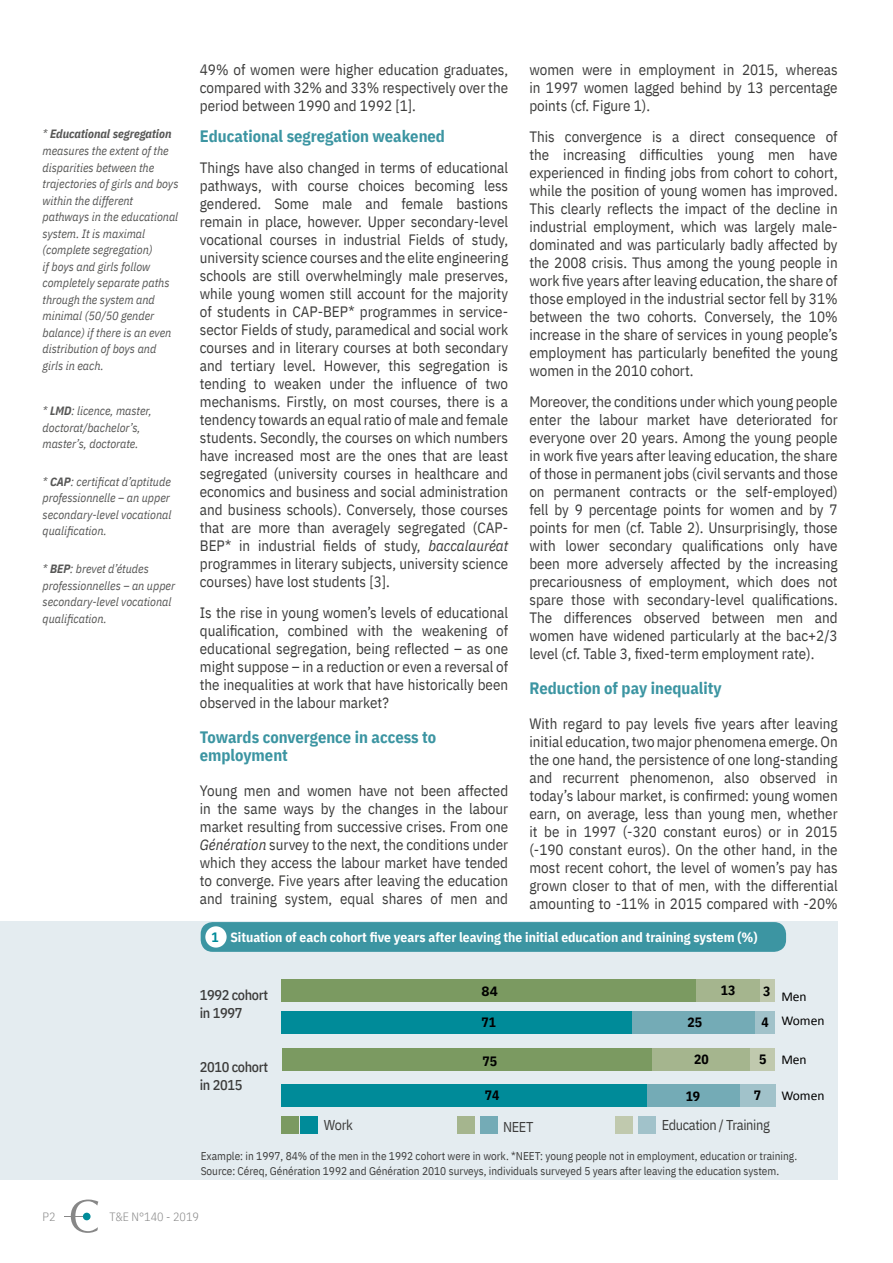
<style>
.page{position:relative;width:893px;height:1263px;background:#fff}
.page>*{position:absolute;margin:0;border:0;box-sizing:border-box;transform-origin:0 0}
.t1{font:700 16.5px/18px "IBM Plex Sans Cond";color:#3c95a2}
.t2{font:15px/18px "IBM Plex Sans Cond";color:#3c3c3b;text-align:justify}
.t3{font:500 14.25px/18px "IBM Plex Sans Cond";letter-spacing:-.025em;color:#3c3c3b}
.t4{font:14.25px "IBM Plex Sans Cond";letter-spacing:-.025em;color:#3c3c3b}
.t5{font:700 13.5px "IBM Plex Sans Cond";color:#fff}
.t6{font:700 13.5px "IBM Plex Sans Cond";color:#000}
.t7{font:13.5px/23.9px "Calibri";color:#000}
.t8{font:700 13.5px "IBM Plex Mono";color:#000}
.t9{font:italic 12px/16.5px "IBM Plex Sans Cond";color:#575756}
.t10{font:300 12px "IBM Plex Sans Cond";color:#878787}
.t11{font:11.25px/15px "IBM Plex Sans Cond";color:#3c3c3b}
.s1{font-weight:700}
.s2{font-style:italic}
.s3{color:#008b99}
</style>
<div class="page">
<svg style="left:64px;top:1199px;width:34px;height:34px"></svg>
<div style="left:83px;top:1213px;width:8px;height:7px;background:#008b99;border-radius:50%"></div>
<div style="left:0;top:921px;width:838px;height:259px;background:#e4ecf0"></div>
<div style="left:201px;top:922px;width:585px;height:30px;background:#3c95a2;border-radius:12px"></div>
<div style="left:205px;top:926px;width:22px;height:21px;background:#fff;border-radius:50%"></div>
<div style="left:282px;top:979px;width:414px;height:23px;background:#7b9a61"></div>
<div style="left:282px;top:1011px;width:350px;height:22px;background:#008b99"></div>
<div style="left:282px;top:1048px;width:370px;height:22px;background:#7b9a61"></div>
<div style="left:282px;top:1084px;width:365px;height:22px;background:#008b99"></div>
<div style="left:696px;top:979px;width:64px;height:23px;background:#a5b58e"></div>
<div style="left:760px;top:979px;width:15px;height:23px;background:#c0c9ae"></div>
<div style="left:632px;top:1011px;width:123px;height:22px;background:#74abb6"></div>
<div style="left:755px;top:1011px;width:20px;height:22px;background:#a1c2ca"></div>
<div style="left:652px;top:1048px;width:98px;height:22px;background:#a5b58e"></div>
<div style="left:750px;top:1048px;width:25px;height:22px;background:#c0c9ae"></div>
<div style="left:647px;top:1084px;width:93px;height:22px;background:#74abb6"></div>
<div style="left:740px;top:1084px;width:36px;height:22px;background:#a1c2ca"></div>
<div style="left:282px;top:1117px;width:17px;height:17px;background:#7b9a61"></div>
<div style="left:458px;top:1117px;width:17px;height:17px;background:#a5b58e"></div>
<div style="left:301px;top:1117px;width:17px;height:17px;background:#008b99"></div>
<div style="left:480px;top:1117px;width:17px;height:17px;background:#74abb6"></div>
<div style="left:615px;top:1117px;width:17px;height:17px;background:#c0c9ae"></div>
<div style="left:638px;top:1117px;width:17px;height:17px;background:#a1c2ca"></div>
<p class="t9" style="left:43px;top:125px;width:137px">* <span class="s1">Educational segregation </span>measures the extent of the disparities between the trajectories of girls and boys within the different pathways in the educational system. It is maximal (complete segregation)<br>if boys and girls follow completely separate paths through the system and minimal (50/50 gender balance) if there is an even distribution of boys and girls in each.</p>
<p class="t9" style="left:43px;top:402px;width:111px">* <span class="s1">LMD</span>: licence, master, doctorat/bachelor’s, master’s, doctorate.</p>
<p class="t9" style="left:43px;top:472px;width:130px">* <span class="s1">CAP</span>: certificat d’aptitude professionnelle – an upper secondary-level vocational qualification.</p>
<p class="t9" style="left:43px;top:560px;width:134px">* <span class="s1">BEP</span>: brevet d’études professionnelles – an upper secondary-level vocational qualification.</p>
<p class="t2" style="left:200px;top:60px;width:310px">49% of women were higher education graduates, compared with 32% and 33% respectively over the period between 1990 and 1992 [1].</p>
<p class="t1" style="left:200px;top:126px;width:247px">Educational segregation weakened</p>
<p class="t2" style="left:200px;top:157px;width:310px">Things have also changed in terms of educational pathways, with course choices becoming less gendered. Some male and female bastions remain in place, however. Upper secondary-level vocational courses in industrial Fields of study, university science courses and the elite engineering schools are still overwhelmingly male preserves, while young women still account for the majority of students in CAP-BEP* programmes in service&shy;sector Fields of study, paramedical and social work courses and in literary courses at both secondary and tertiary level. However, this segregation is tending to weaken under the influence of two mechanisms. Firstly, on most courses, there is a tendency towards an equal ratio of male and female students. Secondly, the courses on which numbers have increased most are the ones that are least segregated (university courses in healthcare and economics and business and social administration and business schools). Conversely, those courses that are more than averagely segregated (CAP-BEP* in industrial fields of study, <span class="s2">baccalauréat </span>programmes in literary subjects, university science courses) have lost students [3].</p>
<p class="t2" style="left:200px;top:602px;width:310px">Is the rise in young women’s levels of educational qualification, combined with the weakening of educational segregation, being reflected – as one might suppose – in a reduction or even a reversal of the inequalities at work that have historically been observed in the labour market?</p>
<p class="t1" style="left:200px;top:727px;width:238px">Towards convergence in access to employment</p>
<p class="t2" style="left:200px;top:780px;width:310px">Young men and women have not been affected in the same ways by the changes in the labour market resulting from successive crises. From one <span class="s2">Génération</span> survey to the next, the conditions under which they access the labour market have tended to converge. Five years after leaving the education and training system, equal shares of men and</p>
<p class="t2" style="left:529px;top:60px;width:310px">women were in employment in 2015, whereas in 1997 women lagged behind by 13 percentage points (cf. Figure 1).</p>
<p class="t2" style="left:529px;top:127px;width:310px">This convergence is a direct consequence of the increasing difficulties young men have experienced in finding jobs from cohort to cohort, while the position of young women has improved.<br>This clearly reflects the impact of the decline in industrial employment, which was largely male&shy;dominated and was particularly badly affected by the 2008 crisis. Thus among the young people in work five years after leaving education, the share of those employed in the industrial sector fell by 31% between the two cohorts. Conversely, the 10% increase in the share of services in young people’s employment has particularly benefited the young women in the 2010 cohort.</p>
<p class="t2" style="left:529px;top:391px;width:310px">Moreover, the conditions under which young people enter the labour market have deteriorated for everyone over 20 years. Among the young people in work five years after leaving education, the share of those in permanent jobs (civil servants and those on permanent contracts or the self-employed) fell by 9 percentage points for women and by 7 points for men (cf. Table 2). Unsurprisingly, those with lower secondary qualifications only have been more adversely affected by the increasing precariousness of employment, which does not spare those with secondary-level qualifications.<br>The differences observed between men and women have widened particularly at the bac+2/3 level (cf. Table 3, fixed-term employment rate).</p>
<p class="t1" style="left:529px;top:678px;width:194px">Reduction of pay inequality</p>
<p class="t2" style="left:529px;top:713px;width:310px">With regard to pay levels five years after leaving initial education, two major phenomena emerge. On the one hand, the persistence of one long-standing and recurrent phenomenon, also observed in today’s labour market, is confirmed: young women earn, on average, less than young men, whether it be in 1997 (-320 constant euros) or in 2015 (-190 constant euros). On the other hand, in the most recent cohort, the level of women’s pay has grown closer to that of men, with the differential amounting to -11% in 2015 compared with -20%</p>
<p class="t5" style="left:211px;top:927px;width:548px"><span class="s3">1</span> Situation of each cohort five years after leaving the initial education and training system (%)</p>
<p class="t3" style="left:200px;top:985px;width:70px">1992 cohort in 1997</p>
<p class="t3" style="left:200px;top:1057px;width:70px">2010 cohort in 2015</p>
<p class="t8" style="left:482px;top:980px;width:18px">84</p>
<p class="t6" style="left:482px;top:1011px;width:16px">71</p>
<p class="t6" style="left:483px;top:1050px;width:16px">75</p>
<p class="t6" style="left:485px;top:1085px;width:16px">74</p>
<p class="t6" style="left:721px;top:980px;width:16px">13</p>
<p class="t6" style="left:763px;top:981px;width:9px">3</p>
<p class="t6" style="left:687px;top:1012px;width:16px">25</p>
<p class="t6" style="left:761px;top:1011px;width:9px">4</p>
<p class="t6" style="left:694px;top:1049px;width:16px">20</p>
<p class="t6" style="left:686px;top:1085px;width:16px">19</p>
<p class="t6" style="left:759px;top:1048px;width:9px">5</p>
<p class="t6" style="left:754px;top:1084px;width:9px">7</p>
<p class="t7" style="left:781px;top:985px;width:45px">Men<br>Women</p>
<p class="t7" style="left:781px;top:1047px;width:27px">Men</p>
<p class="t7" style="left:781px;top:1083px;width:45px">Women</p>
<p class="t4" style="left:324px;top:1114px;width:30px">Work</p>
<p class="t4" style="left:503px;top:1116px;width:32px">NEET</p>
<p class="t4" style="left:662px;top:1114px;width:110px">Education / Training</p>
<p class="t11" style="left:201px;top:1148px;width:598px">Example: in 1997, 84% of the men in the 1992 cohort were in work. *NEET: young people not in employment, education or training.<br>Source: Céreq, Génération 1992 and Génération 2010 surveys, individuals surveyed 5 years after leaving the education system.</p>
<p class="t10" style="left:43px;top:1207px;width:14px">P2</p>
<p class="t10" style="left:110px;top:1207px;width:91px">T&amp;E N°140 - 2019</p>
</div>
